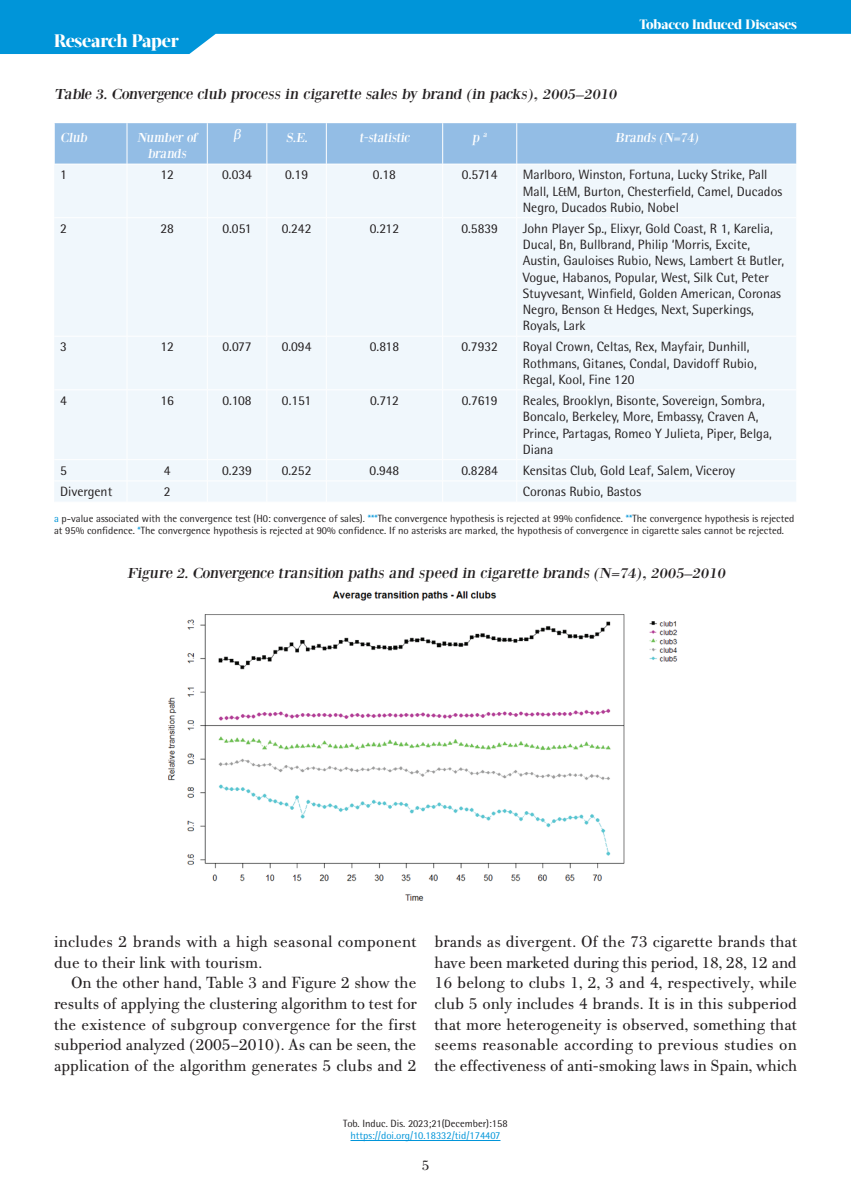
<style>
.page{position:relative;width:851px;height:1191px;background:#fff}
.page>*{position:absolute;margin:0;border:0;box-sizing:border-box;transform-origin:0 0}
.t1{font:800 18px "Acta Display W04";letter-spacing:-.01em;color:#fff}
.t2{font:17.25px/20.7px "PF Bodoni Text";color:#231f20;text-align:justify}
.t3{font:15px "Bodoni XT";color:#231f20;scale:1.1 1}
.t4{font:15px "PF Bodoni Text";color:#231f20}
.t5{font:13.5px/16.2px "Rotis Semi Sans Hel";color:#231f20}
.t6{font:13.5px/16.2px "Bodoni XT";color:#fff;text-align:center}
.t7{font:800 13.5px "Acta Display W04";letter-spacing:-.01em;color:#fff}
.t8{font:13.5px "Georgia";color:#fff}
.t9{font:10.5px/12.6px "Rotis Semi Sans Hel";color:#231f20}
.t10{font:10.5px "Rotis Semi Sans Hel";color:#0095d9}
.s1{color:#0095d9}
</style>
<div class="page">
<svg style="left:0;top:0;width:850px;height:54px;fill:#0095d9"></svg>
<hr style="left:350px;top:1140px;width:150px;height:1px;background:#0095d9">
<div style="left:55px;top:123px;width:741px;height:41px;background:#93bde5"></div>
<div style="left:54px;top:165px;width:742px;height:336px;background:#f0f7fc"></div>
<hr style="left:127px;top:123px;width:1px;height:41px;background:#fff">
<hr style="left:207px;top:123px;width:1px;height:41px;background:#fff">
<hr style="left:266px;top:123px;width:1px;height:41px;background:#fff">
<hr style="left:326px;top:123px;width:1px;height:41px;background:#fff">
<hr style="left:442px;top:123px;width:1px;height:41px;background:#fff">
<hr style="left:516px;top:123px;width:1px;height:41px;background:#fff">
<hr style="left:127px;top:164px;width:1px;height:53px;background:#fff">
<hr style="left:207px;top:164px;width:1px;height:53px;background:#fff">
<hr style="left:266px;top:164px;width:1px;height:53px;background:#fff">
<hr style="left:326px;top:164px;width:1px;height:53px;background:#fff">
<hr style="left:442px;top:164px;width:1px;height:53px;background:#fff">
<hr style="left:516px;top:164px;width:1px;height:53px;background:#fff">
<hr style="left:54px;top:217px;width:73px;height:1px;background:#fff">
<hr style="left:127px;top:217px;width:80px;height:1px;background:#fff">
<hr style="left:127px;top:218px;width:1px;height:118px;background:#fff">
<hr style="left:207px;top:217px;width:60px;height:1px;background:#fff">
<hr style="left:207px;top:218px;width:1px;height:118px;background:#fff">
<hr style="left:267px;top:217px;width:59px;height:1px;background:#fff">
<hr style="left:266px;top:218px;width:1px;height:118px;background:#fff">
<hr style="left:326px;top:217px;width:116px;height:1px;background:#fff">
<hr style="left:326px;top:218px;width:1px;height:118px;background:#fff">
<hr style="left:442px;top:217px;width:74px;height:1px;background:#fff">
<hr style="left:442px;top:218px;width:1px;height:118px;background:#fff">
<hr style="left:516px;top:217px;width:280px;height:1px;background:#fff">
<hr style="left:516px;top:218px;width:1px;height:118px;background:#fff">
<hr style="left:54px;top:336px;width:73px;height:1px;background:#fff">
<hr style="left:127px;top:336px;width:80px;height:1px;background:#fff">
<hr style="left:127px;top:336px;width:1px;height:54px;background:#fff">
<hr style="left:207px;top:336px;width:60px;height:1px;background:#fff">
<hr style="left:207px;top:336px;width:1px;height:54px;background:#fff">
<hr style="left:267px;top:336px;width:59px;height:1px;background:#fff">
<hr style="left:266px;top:336px;width:1px;height:54px;background:#fff">
<hr style="left:326px;top:336px;width:116px;height:1px;background:#fff">
<hr style="left:326px;top:336px;width:1px;height:54px;background:#fff">
<hr style="left:442px;top:336px;width:74px;height:1px;background:#fff">
<hr style="left:442px;top:336px;width:1px;height:54px;background:#fff">
<hr style="left:516px;top:336px;width:280px;height:1px;background:#fff">
<hr style="left:516px;top:336px;width:1px;height:54px;background:#fff">
<hr style="left:54px;top:389px;width:73px;height:1px;background:#fff">
<hr style="left:127px;top:389px;width:80px;height:1px;background:#fff">
<hr style="left:127px;top:390px;width:1px;height:69px;background:#fff">
<hr style="left:207px;top:389px;width:60px;height:1px;background:#fff">
<hr style="left:207px;top:390px;width:1px;height:69px;background:#fff">
<hr style="left:267px;top:389px;width:59px;height:1px;background:#fff">
<hr style="left:266px;top:390px;width:1px;height:69px;background:#fff">
<hr style="left:326px;top:389px;width:116px;height:1px;background:#fff">
<hr style="left:326px;top:390px;width:1px;height:69px;background:#fff">
<hr style="left:442px;top:389px;width:74px;height:1px;background:#fff">
<hr style="left:442px;top:390px;width:1px;height:69px;background:#fff">
<hr style="left:516px;top:389px;width:280px;height:1px;background:#fff">
<hr style="left:516px;top:390px;width:1px;height:69px;background:#fff">
<hr style="left:54px;top:459px;width:73px;height:1px;background:#fff">
<hr style="left:127px;top:459px;width:80px;height:1px;background:#fff">
<hr style="left:207px;top:459px;width:60px;height:1px;background:#fff">
<hr style="left:267px;top:459px;width:59px;height:1px;background:#fff">
<hr style="left:326px;top:459px;width:116px;height:1px;background:#fff">
<hr style="left:442px;top:459px;width:74px;height:1px;background:#fff">
<hr style="left:516px;top:459px;width:280px;height:1px;background:#fff">
<hr style="left:54px;top:480px;width:73px;height:1px;background:#fff">
<hr style="left:127px;top:480px;width:80px;height:1px;background:#fff">
<svg style="left:127px;top:460px;width:1px;height:41px"></svg>
<hr style="left:207px;top:480px;width:60px;height:1px;background:#fff">
<svg style="left:207px;top:460px;width:1px;height:41px"></svg>
<hr style="left:267px;top:480px;width:59px;height:1px;background:#fff">
<svg style="left:266px;top:460px;width:1px;height:41px"></svg>
<hr style="left:326px;top:480px;width:116px;height:1px;background:#fff">
<svg style="left:326px;top:460px;width:1px;height:41px"></svg>
<hr style="left:442px;top:480px;width:74px;height:1px;background:#fff">
<svg style="left:442px;top:460px;width:1px;height:41px"></svg>
<hr style="left:516px;top:480px;width:280px;height:1px;background:#fff">
<svg style="left:516px;top:460px;width:1px;height:41px"></svg>
<img style="left:168px;top:591px;width:510px;height:310px">
<h1 class="t1" style="left:54px;top:30px;width:126px">Research Paper</h1>
<p class="t7" style="left:639px;top:17px;width:159px">Tobacco Induced Diseases</p>
<p class="t3" style="left:54px;top:85px;width:515px">Table 3. Convergence club process in cigarette sales by brand (in packs), 2005–2010</p>
<p class="t6" style="left:60px;top:129px;width:31px">Club</p>
<p class="t6" style="left:137px;top:129px;width:61px">Number of brands</p>
<p class="t8" style="left:233px;top:127px;width:12px">β</p>
<p class="t6" style="left:285px;top:129px;width:26px">S.E.</p>
<p class="t6" style="left:359px;top:129px;width:54px">t-statistic</p>
<p class="t6" style="left:472px;top:129px;width:18px">p <sup>a</sup></p>
<p class="t6" style="left:615px;top:129px;width:87px">Brands (N=74)</p>
<p class="t5" style="left:60px;top:167px;width:8px">1</p>
<p class="t5" style="left:160px;top:167px;width:15px">12</p>
<p class="t5" style="left:222px;top:167px;width:31px">0.034</p>
<p class="t5" style="left:285px;top:167px;width:25px">0.19</p>
<p class="t5" style="left:373px;top:167px;width:25px">0.18</p>
<p class="t5" style="left:462px;top:167px;width:37px">0.5714</p>
<p class="t5" style="left:522px;top:167px;width:261px">Marlboro, Winston, Fortuna, Lucky Strike, Pall<br>Mall, L&amp;M, Burton, Chesterfield, Camel, Ducados<br>Negro, Ducados Rubio, Nobel</p>
<p class="t5" style="left:60px;top:220px;width:8px">2</p>
<p class="t5" style="left:160px;top:220px;width:15px">28</p>
<p class="t5" style="left:222px;top:220px;width:31px">0.051</p>
<p class="t5" style="left:281px;top:220px;width:31px">0.242</p>
<p class="t5" style="left:370px;top:220px;width:31px">0.212</p>
<p class="t5" style="left:461px;top:220px;width:38px">0.5839</p>
<p class="t5" style="left:522px;top:220px;width:263px">John Player Sp., Elixyr, Gold Coast, R 1, Karelia, Ducal, Bn, Bullbrand, Philip ‘Morris, Excite, Austin, Gauloises Rubio, News, Lambert &amp; Butler, Vogue, Habanos, Popular, West, Silk Cut, Peter Stuyvesant, Winfield, Golden American, Coronas Negro, Benson &amp; Hedges, Next, Superkings, Royals, Lark</p>
<p class="t5" style="left:60px;top:339px;width:8px">3</p>
<p class="t5" style="left:160px;top:339px;width:15px">12</p>
<p class="t5" style="left:222px;top:339px;width:31px">0.077</p>
<p class="t5" style="left:281px;top:339px;width:31px">0.094</p>
<p class="t5" style="left:370px;top:339px;width:31px">0.818</p>
<p class="t5" style="left:461px;top:339px;width:38px">0.7932</p>
<p class="t5" style="left:522px;top:339px;width:235px">Royal Crown, Celtas, Rex, Mayfair, Dunhill,<br>Rothmans, Gitanes, Condal, Davidoff Rubio,<br>Regal, Kool, Fine 120</p>
<p class="t5" style="left:60px;top:392px;width:8px">4</p>
<p class="t5" style="left:160px;top:392px;width:15px">16</p>
<p class="t5" style="left:222px;top:392px;width:31px">0.108</p>
<p class="t5" style="left:282px;top:392px;width:31px">0.151</p>
<p class="t5" style="left:370px;top:392px;width:30px">0.712</p>
<p class="t5" style="left:461px;top:392px;width:38px">0.7619</p>
<p class="t5" style="left:522px;top:392px;width:251px">Reales, Brooklyn, Bisonte, Sovereign, Sombra, Boncalo, Berkeley, More, Embassy, Craven A, Prince, Partagas, Romeo Y Julieta, Piper, Belga, Diana</p>
<p class="t5" style="left:60px;top:462px;width:8px">5</p>
<p class="t5" style="left:164px;top:462px;width:8px">4</p>
<p class="t5" style="left:222px;top:462px;width:31px">0.239</p>
<p class="t5" style="left:281px;top:462px;width:31px">0.252</p>
<p class="t5" style="left:369px;top:462px;width:31px">0.948</p>
<p class="t5" style="left:461px;top:462px;width:38px">0.8284</p>
<p class="t5" style="left:522px;top:462px;width:214px">Kensitas Club, Gold Leaf, Salem, Viceroy</p>
<p class="t5" style="left:60px;top:483px;width:54px">Divergent</p>
<p class="t5" style="left:164px;top:483px;width:8px">2</p>
<p class="t5" style="left:522px;top:483px;width:120px">Coronas Rubio, Bastos</p>
<p class="t9" style="left:54px;top:511px;width:741px"><span class="s1">a</span> p-value associated with the convergence test (H0: convergence of sales). <span class="s1">***</span>The convergence hypothesis is rejected at 99% confidence. <span class="s1">**</span>The convergence hypothesis is rejected at 95% confidence. <span class="s1">*</span>The convergence hypothesis is rejected at 90% confidence. If no asterisks are marked, the hypothesis of convergence in cigarette sales cannot be rejected.</p>
<p class="t3" style="left:127px;top:563px;width:547px">Figure 2. Convergence transition paths and speed in cigarette brands (N=74), 2005–2010</p>
<p class="t2" style="left:54px;top:931px;width:364px">includes 2 brands with a high seasonal component due to their link with tourism.</p>
<p class="t2" style="left:54px;top:972px;width:364px;text-indent:17px">On the other hand, Table 3 and Figure 2 show the results of applying the clustering algorithm to test for the existence of subgroup convergence for the first subperiod analyzed (2005–2010). As can be seen, the application of the algorithm generates 5 clubs and 2</p>
<p class="t2" style="left:434px;top:931px;width:364px">brands as divergent. Of the 73 cigarette brands that have been marketed during this period, 18, 28, 12 and 16 belong to clubs 1, 2, 3 and 4, respectively, while club 5 only includes 4 brands. It is in this subperiod that more heterogeneity is observed, something that seems reasonable according to previous studies on the effectiveness of anti-smoking laws in Spain, which</p>
<p class="t9" style="left:343px;top:1116px;width:166px">Tob. Induc. Dis. 2023;21(December):158</p>
<p class="t10" style="left:350px;top:1129px;width:151px">https://doi.org/10.18332/tid/174407</p>
<p class="t4" style="left:421px;top:1156px;width:9px">5</p>
</div>
